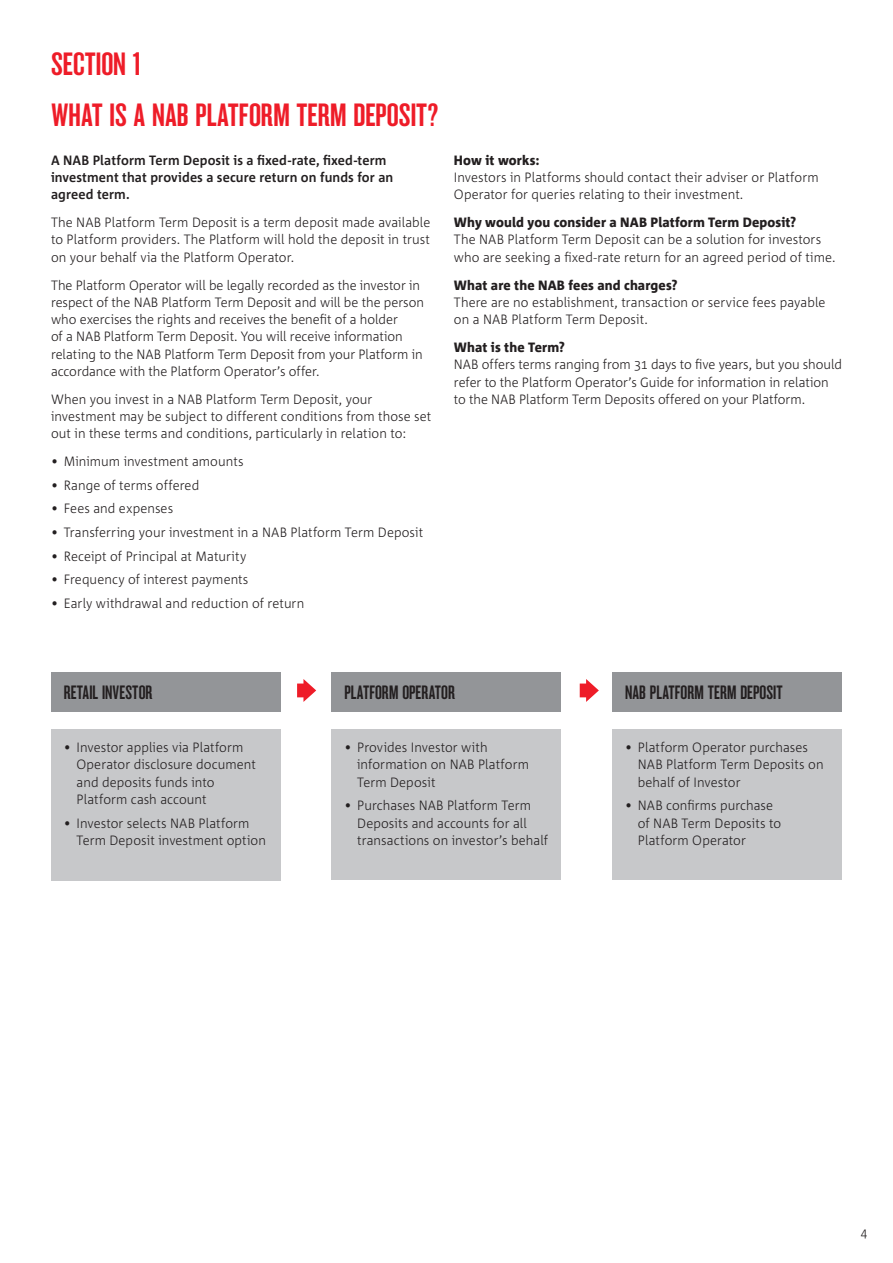
<style>
.page{position:relative;width:893px;height:1263px;background:#fff}
.page>*{position:absolute;margin:0;border:0;box-sizing:border-box;transform-origin:0 0}
.t1{font:30px/51.3px "NAB Impact";color:#ee1c28}
.t2{font:18px "NAB Impact";letter-spacing:.005em;color:#231f20;scale:.95 1}
.t3{font:300 13.5px/17.2px "Corpid";letter-spacing:.005em;color:#231f20;scale:.95 1}
.t4{font:700 13.5px/17.2px "Corpid";letter-spacing:.01em;color:#231f20;scale:.95 1}
.t5{font:800 13.5px "Corpid";letter-spacing:.01em;color:#231f20;scale:.95 1}
</style>
<div class="page">
<div style="left:51px;top:672px;width:230px;height:40px;background:#939598"></div>
<div style="left:51px;top:729px;width:230px;height:151px;background:#c7c8ca"></div>
<div style="left:332px;top:672px;width:229px;height:40px;background:#939598"></div>
<div style="left:332px;top:729px;width:229px;height:151px;background:#c7c8ca"></div>
<div style="left:612px;top:672px;width:230px;height:40px;background:#939598"></div>
<div style="left:612px;top:729px;width:230px;height:151px;background:#c7c8ca"></div>
<svg style="left:297px;top:679px;width:19px;height:23px"></svg>
<svg style="left:580px;top:679px;width:19px;height:23px"></svg>
<h1 class="t1" style="left:51px;top:40px;width:389px">SECTION 1<br>WHAT IS A NAB PLATFORM TERM DEPOSIT?</h1>
<p class="t4" style="left:51px;top:152px;width:362px">A NAB Platform Term Deposit is a fixed-rate, fixed-term investment that provides a secure return on funds for an agreed term.</p>
<p class="t3" style="left:51px;top:214px;width:401px;text-align:justify">The NAB Platform Term Deposit is a term deposit made available to Platform providers. The Platform will hold the deposit in trust on your behalf via the Platform Operator.</p>
<p class="t3" style="left:51px;top:276px;width:394px">The Platform Operator will be legally recorded as the investor in respect of the NAB Platform Term Deposit and will be the person who exercises the rights and receives the benefit of a holder<br>of a NAB Platform Term Deposit. You will receive information relating to the NAB Platform Term Deposit from your Platform in accordance with the Platform Operator’s offer.</p>
<p class="t3" style="left:51px;top:391px;width:402px">When you invest in a NAB Platform Term Deposit, your investment may be subject to different conditions from those set out in these terms and conditions, particularly in relation to:</p>
<p class="t3" style="left:51px;top:453px;width:204px">• Minimum investment amounts</p>
<p class="t3" style="left:51px;top:477px;width:157px">• Range of terms offered</p>
<p class="t3" style="left:51px;top:500px;width:130px">• Fees and expenses</p>
<p class="t3" style="left:51px;top:524px;width:393px">• Transferring your investment in a NAB Platform Term Deposit</p>
<p class="t3" style="left:51px;top:547px;width:207px">• Receipt of Principal at Maturity</p>
<p class="t3" style="left:51px;top:571px;width:209px">• Frequency of interest payments</p>
<p class="t3" style="left:51px;top:595px;width:268px">• Early withdrawal and reduction of return</p>
<p class="t5" style="left:454px;top:153px;width:91px">How it works:</p>
<p class="t3" style="left:454px;top:169px;width:385px">Investors in Platforms should contact their adviser or Platform<br>Operator for queries relating to their investment.</p>
<p class="t5" style="left:454px;top:215px;width:362px">Why would you consider a NAB Platform Term Deposit?</p>
<p class="t3" style="left:454px;top:231px;width:403px">The NAB Platform Term Deposit can be a solution for investors who are seeking a fixed-rate return for an agreed period of time.</p>
<p class="t5" style="left:454px;top:277px;width:237px">What are the NAB fees and charges?</p>
<p class="t3" style="left:454px;top:294px;width:393px">There are no establishment, transaction or service fees payable on a NAB Platform Term Deposit.</p>
<p class="t5" style="left:454px;top:340px;width:118px">What is the Term?</p>
<p class="t3" style="left:454px;top:356px;width:410px">NAB offers terms ranging from 31 days to five years, but you should refer to the Platform Operator’s Guide for information in relation to the NAB Platform Term Deposits offered on your Platform.</p>
<h2 class="t2" style="left:64px;top:685px;width:95px">RETAIL INVESTOR</h2>
<p class="t3" style="left:77px;top:739px;width:190px;text-indent:-13px">• Investor applies via Platform<br>Operator disclosure document and deposits funds into<br>Platform cash account</p>
<p class="t3" style="left:77px;top:814px;width:201px;text-indent:-13px">• Investor selects NAB Platform<br>Term Deposit investment option</p>
<h2 class="t2" style="left:344px;top:685px;width:118px">PLATFORM OPERATOR</h2>
<p class="t3" style="left:357px;top:739px;width:182px;text-indent:-13px">• Provides Investor with information on NAB Platform<br>Term Deposit</p>
<p class="t3" style="left:357px;top:797px;width:202px;text-indent:-13px">• Purchases NAB Platform Term<br>Deposits and accounts for all transactions on investor’s behalf</p>
<h2 class="t2" style="left:625px;top:685px;width:167px">NAB PLATFORM TERM DEPOSIT</h2>
<p class="t3" style="left:638px;top:739px;width:197px;text-indent:-13px">• Platform Operator purchases<br>NAB Platform Term Deposits on behalf of Investor</p>
<p class="t3" style="left:638px;top:797px;width:152px;text-indent:-13px">• NAB confirms purchase of NAB Term Deposits to<br>Platform Operator</p>
</div>
